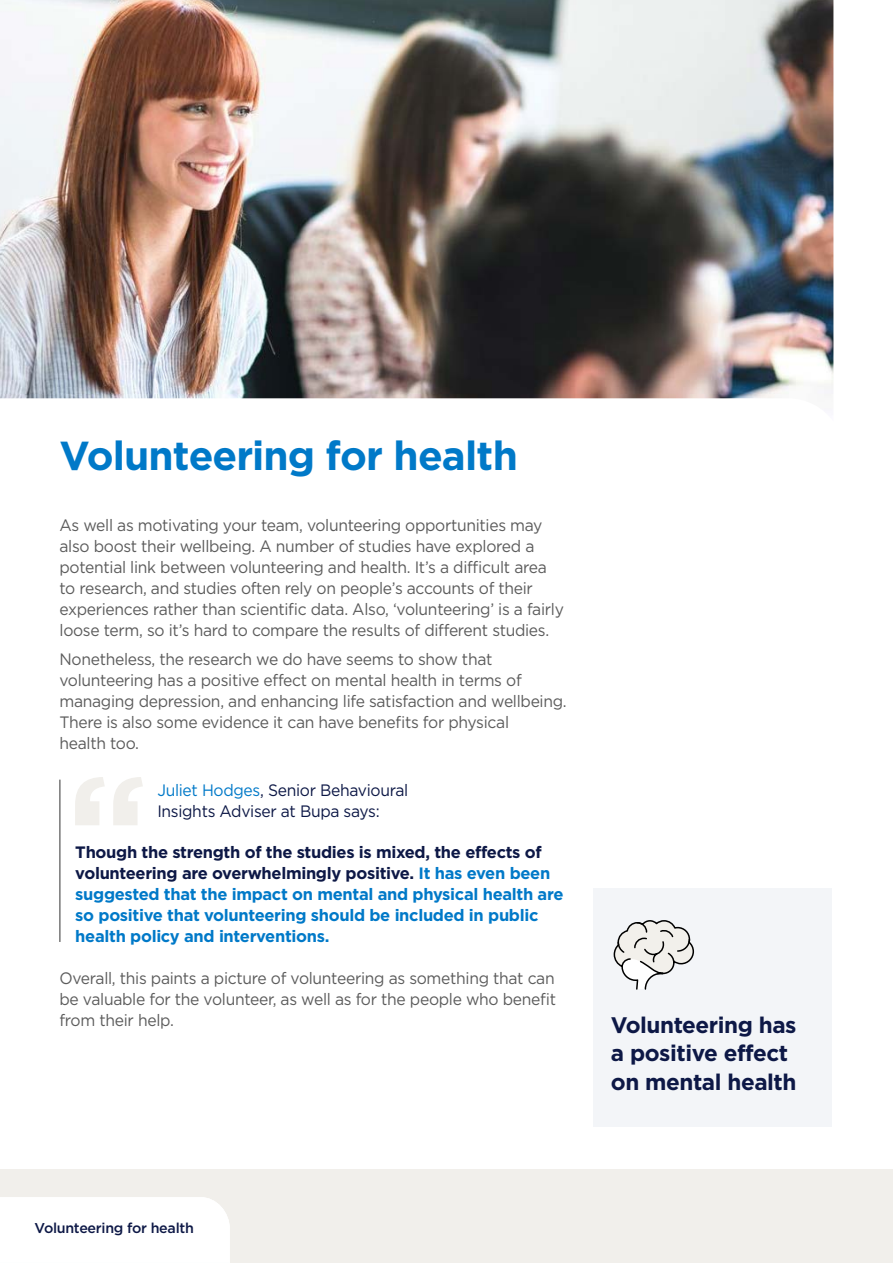
<style>
.page{position:relative;width:893px;height:1263px;background:#fff}
.page>*{position:absolute;margin:0;border:0;box-sizing:border-box;transform-origin:0 0}
.t1{font:700 40.5px "Gotham";letter-spacing:-.02em;color:#0079c8}
.t2{font:700 22.5px/28.5px "Gotham";letter-spacing:-.02em;color:#0d1846}
.t3{font:16.5px/21px "Gotham";letter-spacing:-.02em;color:#5c5c5c;scale:.95 1}
.t4{font:700 16.5px/21px "Gotham";letter-spacing:-.02em;color:#0079c8}
.t5{font:700 16.5px/21px "Gotham";letter-spacing:-.02em;color:#0d1846}
.t6{font:16.5px/21px "Gotham";letter-spacing:-.02em;color:#0d1846;scale:.95 1}
.t7{font:500 14.25px "Gotham";letter-spacing:-.02em;color:#0d1846}
.s1{color:#0079c8}
</style>
<div class="page">
<div style="left:0;top:1169px;width:893px;height:94px;background:#f1efeb"></div>
<hr style="left:60px;top:780px;width:1px;height:162px;background:#333">
<div style="left:594px;top:889px;width:238px;height:238px;background:#f3f5f8"></div>
<img style="left:0;top:0;width:833px;height:399px">
<svg style="left:613px;top:920px;width:82px;height:70px"></svg>
<div style="left:0;top:1197px;width:230px;height:66px;background:#fff"></div>
<h1 class="t1" style="left:60px;top:433px;width:460px">Volunteering for health</h1>
<p class="t3" style="left:60px;top:514px;width:532px">As well as motivating your team, volunteering opportunities may also boost their wellbeing. A number of studies have explored a potential link between volunteering and health. It’s a diffcult area to research, and studies often rely on people’s accounts of their experiences rather than scientifc data. Also, ‘volunteering’ is a fairly loose term, so it’s hard to compare the results of different studies.</p>
<p class="t3" style="left:60px;top:648px;width:535px">Nonetheless, the research we do have seems to show that volunteering has a positive effect on mental health in terms of managing depression, and enhancing life satisfaction and wellbeing.<br>There is also some evidence it can have benefts for physical<br>health too.</p>
<p class="t6" style="left:157px;top:780px;width:266px"><span class="s1">Juliet Hodges</span>, Senior Behavioural<br>Insights Adviser at Bupa says:</p>
<p class="t5" style="left:75px;top:841px;width:476px">Though the strength of the studies is mixed, the effects of volunteering are overwhelmingly positive. <span class="s1">It has even been</span></p>
<p class="t4" style="left:75px;top:883px;width:490px">suggested that the impact on mental and physical health are so positive that volunteering should be included in public health policy and interventions.</p>
<p class="t3" style="left:60px;top:967px;width:524px;text-align:justify">Overall, this paints a picture of volunteering as something that can be valuable for the volunteer, as well as for the people who beneft from their help.</p>
<h3 class="t2" style="left:611px;top:1010px;width:187px">Volunteering has a positive effect on mental health</h3>
<p class="t7" style="left:35px;top:1220px;width:161px">Volunteering for health</p>
<p class="t7" style="left:36px;top:1220px;width:158px">Creating opportunities</p>
</div>
